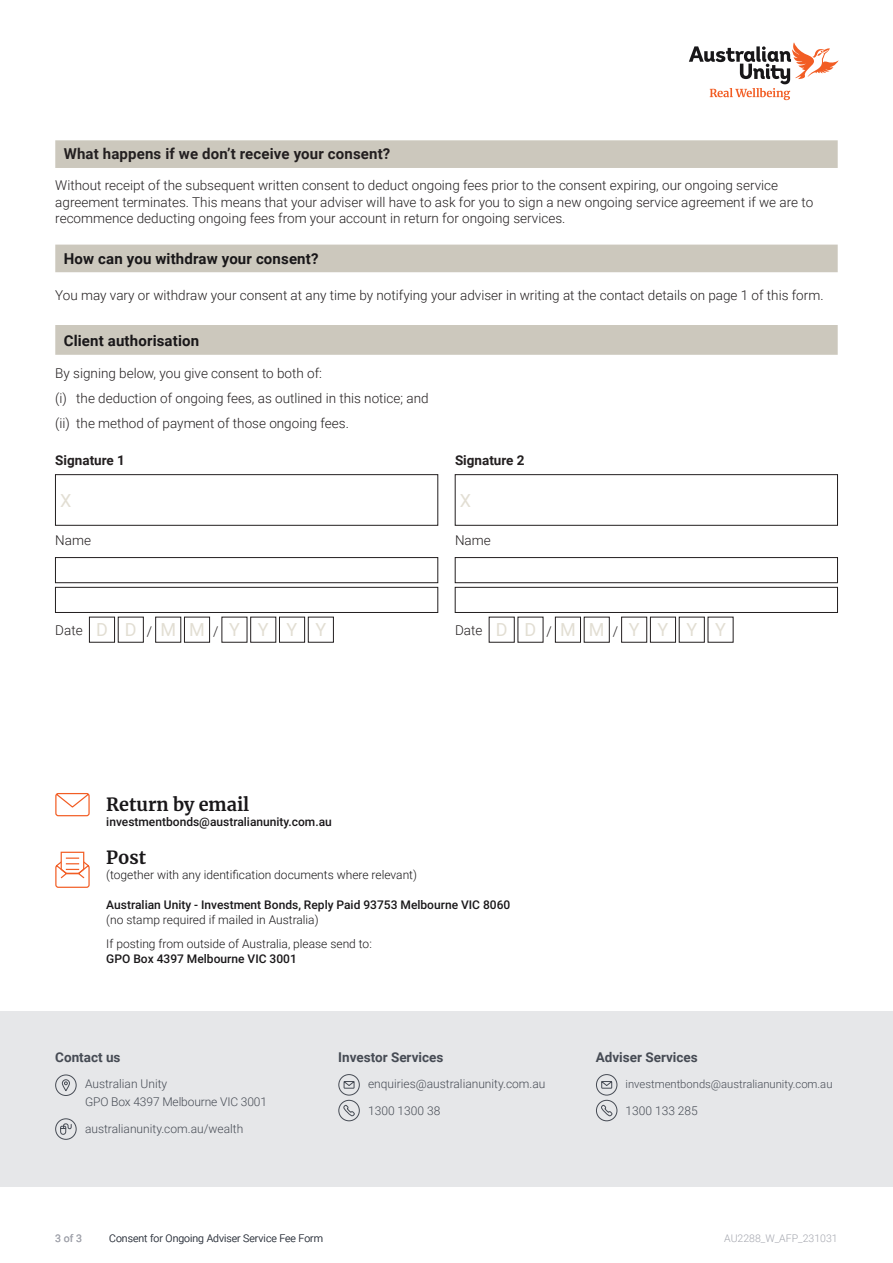
<style>
.page{position:relative;width:893px;height:1263px;background:#fff}
.page>*{position:absolute;margin:0;border:0;box-sizing:border-box;transform-origin:0 0}
.t1{font:18px "Roboto";color:#e2ded3}
.t2{font:700 18px "Merriweather";color:#191719}
.t3{font:700 15px "Roboto";letter-spacing:.01em;color:#191719}
.t4{font:700 15px "Roboto";letter-spacing:.01em;color:#231f20}
.t5{font:300 13.5px/16.5px "Roboto";color:#231f20}
.t6{font:700 13.5px "Roboto";color:#464b54}
.t7{font:700 13.5px "Roboto";color:#231f20}
.t8{font:300 12px/23.5px "Roboto";color:#191719}
.t9{font:500 12px "Roboto";color:#191719}
.t10{font:300 12px/18px "Roboto";color:#464b54}
.t11{font:300 11.25px "Roboto";color:#464b54}
.t12{font:300 10.5px "Roboto";color:#464b54}
.t13{font:300 10.5px "Roboto";color:#a4a6ae}
.t14{font:10.5px "Roboto";color:#a4a6ae}
.s1{font-weight:300;font-size:13.5px;color:#231f20}
</style>
<div class="page">
<svg style="left:689px;top:43px;width:149px;height:57px"></svg>
<div style="left:0;top:1011px;width:893px;height:175px;background:#e6e7e9"></div>
<svg style="left:55px;top:1074px;width:22px;height:22px"></svg>
<div style="left:55px;top:1118px;width:21px;height:21px;border:1px solid #464b54;border-radius:50%"></div>
<svg style="left:60px;top:1123px;width:12px;height:12px"></svg>
<svg style="left:338px;top:1074px;width:22px;height:47px"></svg>
<svg style="left:596px;top:1074px;width:21px;height:47px"></svg>
<svg style="left:55px;top:851px;width:35px;height:37px"></svg>
<svg style="left:55px;top:793px;width:35px;height:24px"></svg>
<svg style="left:55px;top:140px;width:783px;height:132px"></svg>
<div style="left:55px;top:325px;width:783px;height:30px;background:#ccc8bd"></div>
<div style="left:55px;top:474px;width:383px;height:51px;border:1px solid #231f20"></div>
<div style="left:455px;top:474px;width:383px;height:51px;border:1px solid #231f20"></div>
<div style="left:55px;top:557px;width:383px;height:26px;border:1px solid #231f20"></div>
<div style="left:455px;top:557px;width:383px;height:26px;border:1px solid #231f20"></div>
<div style="left:55px;top:587px;width:383px;height:26px;border:1px solid #231f20"></div>
<div style="left:455px;top:587px;width:383px;height:26px;border:1px solid #231f20"></div>
<div style="left:89px;top:617px;width:26px;height:25px;border:1px solid #231f20"></div>
<div style="left:184px;top:617px;width:26px;height:25px;border:1px solid #231f20"></div>
<div style="left:279px;top:617px;width:26px;height:25px;border:1px solid #231f20"></div>
<div style="left:308px;top:617px;width:26px;height:25px;border:1px solid #231f20"></div>
<div style="left:555px;top:617px;width:26px;height:25px;border:1px solid #231f20"></div>
<div style="left:621px;top:617px;width:26px;height:25px;border:1px solid #231f20"></div>
<div style="left:650px;top:617px;width:26px;height:25px;border:1px solid #231f20"></div>
<p class="t4" style="left:64px;top:144px;width:328px">What happens if we don’t receive your consent?</p>
<p class="t5" style="left:55px;top:177px;width:759px">Without receipt of the subsequent written consent to deduct ongoing fees prior to the consent expiring, our ongoing service agreement terminates. This means that your adviser will have to ask for you to sign a new ongoing service agreement if we are to recommence deducting ongoing fees from your account in return for ongoing services.</p>
<p class="t3" style="left:64px;top:248px;width:256px">How can you withdraw your consent?</p>
<p class="t5" style="left:55px;top:287px;width:770px">You may vary or withdraw your consent at any time by notifying your adviser in writing at the contact details on page 1 of this form.</p>
<p class="t3" style="left:64px;top:330px;width:137px">Client authorisation</p>
<p class="t5" style="left:55px;top:360px;width:375px;line-height:25px">By signing below, you give consent to both of:<br>(i) the deduction of ongoing fees, as outlined in this notice; and (ii) the method of payment of those ongoing fees.</p>
<p class="t7" style="left:55px;top:450px;width:71px">Signature 1</p>
<p class="t7" style="left:455px;top:450px;width:71px">Signature 2</p>
<h1 class="t1" style="left:60px;top:488px;width:13px">X</h1>
<h1 class="t1" style="left:460px;top:488px;width:13px">X</h1>
<p class="t5" style="left:55px;top:532px;width:37px">Name</p>
<p class="t5" style="left:455px;top:532px;width:37px">Name</p>
<h1 class="t1" style="left:55px;top:617px;width:272px"><span class="s1">Date</span> D D<span class="s1">/</span> MM<span class="s1">/</span> Y Y Y Y</h1>
<h1 class="t1" style="left:455px;top:617px;width:272px"><span class="s1">Date</span> D D<span class="s1">/</span> MM<span class="s1">/</span> Y Y Y Y</h1>
<h1 class="t2" style="left:106px;top:792px;width:145px">Return by email</h1>
<p class="t9" style="left:106px;top:813px;width:227px">investmentbonds@australianunity.com.au</p>
<h1 class="t2" style="left:106px;top:845px;width:41px">Post</h1>
<p class="t8" style="left:106px;top:863px;width:312px">(together with any identification documents where relevant)</p>
<p class="t9" style="left:106px;top:896px;width:406px">Australian Unity - Investment Bonds, Reply Paid 93753 Melbourne VIC 8060</p>
<p class="t8" style="left:106px;top:908px;width:267px">(no stamp required if mailed in Australia)<br>If posting from outside of Australia, please send to:</p>
<p class="t9" style="left:106px;top:950px;width:192px">GPO Box 4397 Melbourne VIC 3001</p>
<p class="t6" style="left:55px;top:1048px;width:67px">Contact us</p>
<p class="t10" style="left:85px;top:1075px;width:184px">Australian Unity<br>GPO Box 4397 Melbourne VIC 3001</p>
<p class="t10" style="left:85px;top:1119px;width:160px">australianunity.com.au/wealth</p>
<p class="t6" style="left:338px;top:1048px;width:107px">Investor Services</p>
<p class="t10" style="left:368px;top:1075px;width:179px">enquiries@australianunity.com.au</p>
<p class="t10" style="left:368px;top:1101px;width:74px">1300 1300 38</p>
<p class="t14" style="left:55px;top:1231px;width:28px">3 of 3</p>
<p class="t12" style="left:109px;top:1231px;width:215px">Consent for Ongoing Adviser Service Fee Form</p>
<p class="t6" style="left:596px;top:1048px;width:103px">Adviser Services</p>
<p class="t11" style="left:626px;top:1076px;width:208px">investmentbonds@australianunity.com.au</p>
<p class="t10" style="left:626px;top:1101px;width:74px">1300 133 285</p>
<p class="t13" style="left:724px;top:1230px;width:115px">AU2288_W_AFP_231031</p>
</div>
